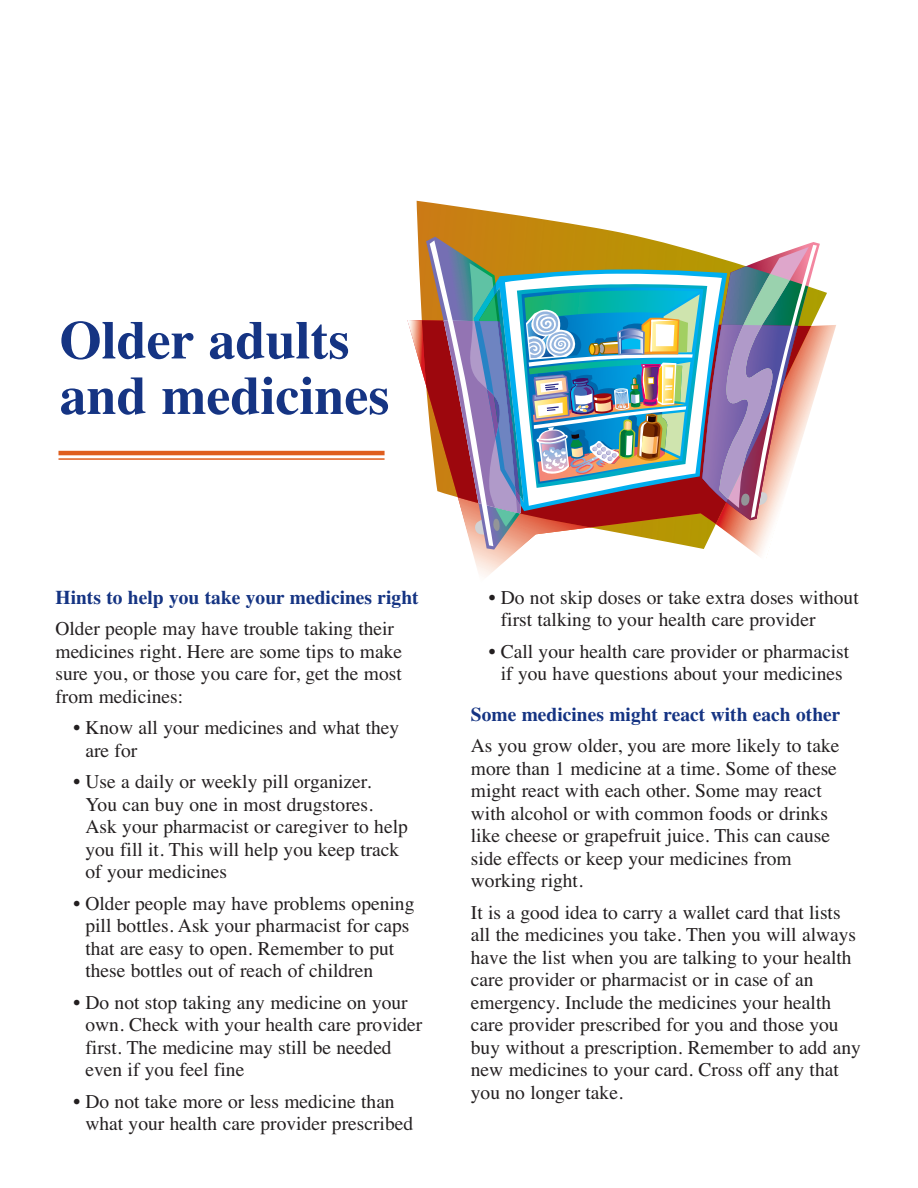
<style>
.page{position:relative;width:918px;height:1188px;background:#fff}
.page>*{position:absolute;margin:0;border:0;box-sizing:border-box;transform-origin:0 0}
.t1{font:700 54px/55.5px "Times";color:#153483}
.t2{font:19.5px/22.5px "Times";color:#231f20}
.t3{font:700 19.5px "Times";color:#153483}
</style>
<div class="page">
<hr style="left:58px;top:451px;width:327px;height:4px;background:#df5e1e">
<hr style="left:58px;top:458px;width:327px;height:2px;background:#df5e1e">
<svg style="left:417px;top:201px;width:236px;height:39px"></svg>
<img style="left:407px;top:240px;width:429px;height:337px">
<h1 class="t1" style="left:60px;top:312px;width:331px">Older adults and medicines</h1>
<p class="t3" style="left:56px;top:585px;width:365px">Hints to help you take your medicines right</p>
<p class="t2" style="left:56px;top:617px;width:348px">Older people may have trouble taking their medicines right. Here are some tips to make sure you, or those you care for, get the most from medicines:</p>
<p class="t2" style="left:86px;top:716px;width:315px;text-indent:-12px">• Know all your medicines and what they are for</p>
<p class="t2" style="left:85px;top:770px;width:324px;text-indent:-12px">• Use a daily or weekly pill organizer.<br>You can buy one in most drugstores.<br>Ask your pharmacist or caregiver to help you fill it. This will help you keep track of your medicines</p>
<p class="t2" style="left:85px;top:892px;width:330px;text-indent:-12px">• Older people may have problems opening pill bottles. Ask your pharmacist for caps that are easy to open. Remember to put these bottles out of reach of children</p>
<p class="t2" style="left:85px;top:991px;width:339px;text-indent:-12px">• Do not stop taking any medicine on your own. Check with your health care provider first. The medicine may still be needed even if you feel fine</p>
<p class="t2" style="left:85px;top:1090px;width:329px;text-indent:-12px">• Do not take more or less medicine than what your health care provider prescribed</p>
<p class="t2" style="left:501px;top:586px;width:360px;text-indent:-12px">• Do not skip doses or take extra doses without first talking to your health care provider</p>
<p class="t2" style="left:489px;top:640px;width:362px;text-align:center">• Call your health care provider or pharmacist if you have questions about your medicines</p>
<p class="t3" style="left:471px;top:702px;width:371px">Some medicines might react with each other</p>
<p class="t2" style="left:471px;top:734px;width:370px">As you grow older, you are more likely to take more than 1 medicine at a time. Some of these might react with each other. Some may react with alcohol or with common foods or drinks like cheese or grapefruit juice. This can cause side effects or keep your medicines from working right.</p>
<p class="t2" style="left:471px;top:901px;width:392px">It is a good idea to carry a wallet card that lists all the medicines you take. Then you will always have the list when you are talking to your health care provider or pharmacist or in case of an emergency. Include the medicines your health care provider prescribed for you and those you buy without a prescription. Remember to add any new medicines to your card. Cross off any that you no longer take.</p>
</div>
